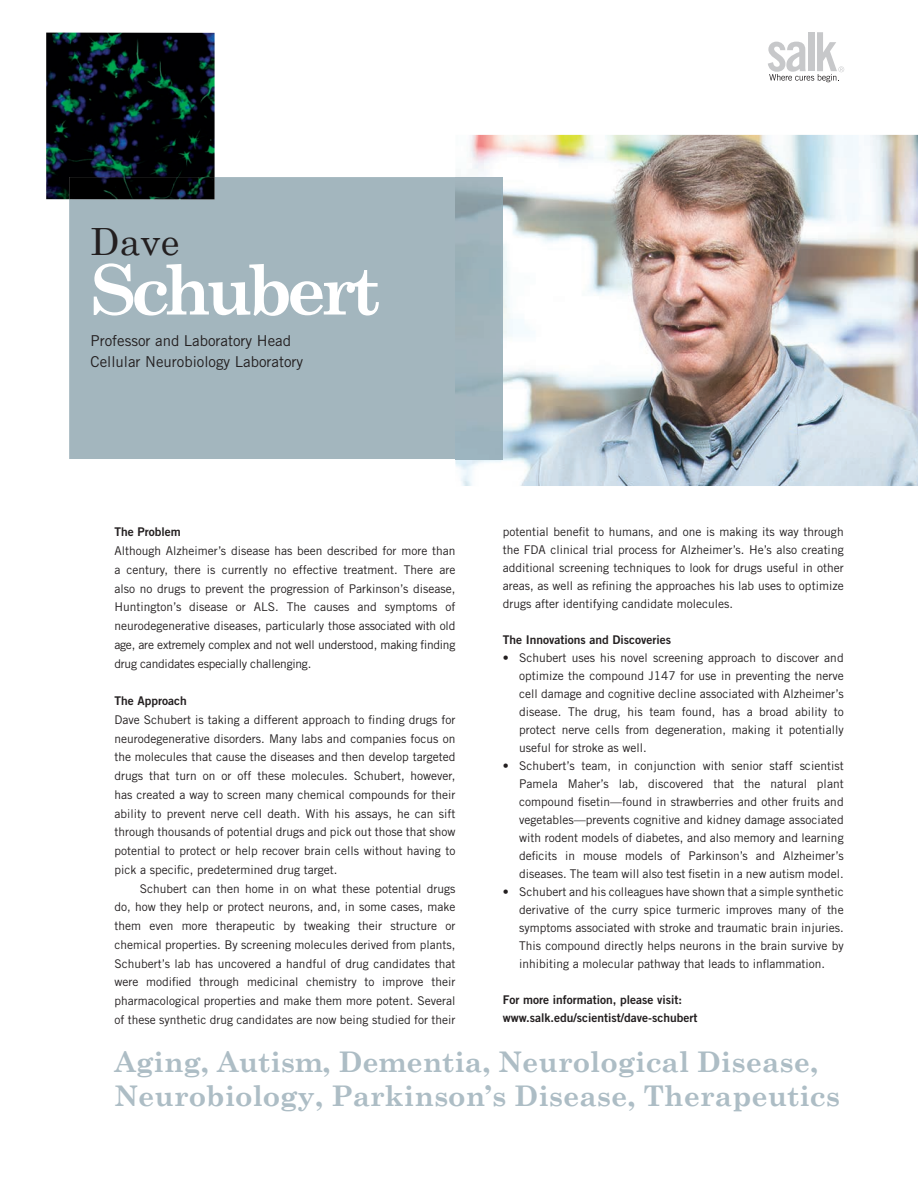
<style>
.page{position:relative;width:918px;height:1189px;background:#fff}
.page>*{position:absolute;margin:0;border:0;box-sizing:border-box;transform-origin:0 0}
.t1{font:700 69px "Century Schoolbook";letter-spacing:-.08em;color:#fff}
.t2{font:37.5px "Century Schoolbook";color:#231f20}
.t3{font:700 28.5px/34.2px "Century Schoolbook";color:#adbdc5}
.t4{font:15px/21px "Trade Gothic";color:#231f20}
.t5{font:12px/18.8px "Trade Gothic";color:#231f20;text-align:justify}
.t6{font:12px/18px "Trade Gothic Bold Two";color:#231f20}
</style>
<div class="page">
<svg style="left:768px;top:32px;width:76px;height:50px"></svg>
<img style="left:455px;top:135px;width:463px;height:351px">
<div style="left:69px;top:177px;width:386px;height:282px;background:#a3b6be"></div>
<img style="left:455px;top:177px;width:48px;height:282px">
<img style="left:46px;top:33px;width:169px;height:166px">
<img style="left:69px;top:177px;width:146px;height:22px">
<h2 class="t2" style="left:91px;top:218px;width:90px">Dave</h2>
<h1 class="t1" style="left:91px;top:248px;width:291px">Schubert</h1>
<p class="t4" style="left:91px;top:330px;width:214px">Professor and Laboratory Head<br>Cellular Neurobiology Laboratory</p>
<p class="t6" style="left:114px;top:523px;width:68px">The Problem</p>
<p class="t5" style="left:114px;top:541px;width:342px">Although Alzheimer’s disease has been described for more than a century, there is currently no effective treatment. There are also no drugs to prevent the progression of Parkinson’s disease, Huntington’s disease or ALS. The causes and symptoms of neurodegenerative diseases, particularly those associated with old age, are extremely complex and not well understood, making finding drug candidates especially challenging.</p>
<p class="t6" style="left:114px;top:691px;width:74px">The Approach</p>
<p class="t5" style="left:114px;top:710px;width:342px">Dave Schubert is taking a different approach to finding drugs for neurodegenerative disorders. Many labs and companies focus on the molecules that cause the diseases and then develop targeted drugs that turn on or off these molecules. Schubert, however, has created a way to screen many chemical compounds for their ability to prevent nerve cell death. With his assays, he can sift through thousands of potential drugs and pick out those that show potential to protect or help recover brain cells without having to pick a specific, predetermined drug target.</p>
<p class="t5" style="left:114px;top:878px;width:342px;text-indent:26px">Schubert can then home in on what these potential drugs do, how they help or protect neurons, and, in some cases, make them even more therapeutic by tweaking their structure or chemical properties. By screening molecules derived from plants, Schubert’s lab has uncovered a handful of drug candidates that were modified through medicinal chemistry to improve their pharmacological properties and make them more potent. Several of these synthetic drug candidates are now being studied for their</p>
<p class="t5" style="left:503px;top:522px;width:342px;line-height:18px">potential benefit to humans, and one is making its way through the FDA clinical trial process for Alzheimer’s. He’s also creating additional screening techniques to look for drugs useful in other areas, as well as refining the approaches his lab uses to optimize drugs after identifying candidate molecules.</p>
<p class="t6" style="left:503px;top:630px;width:170px">The Innovations and Discoveries</p>
<p class="t5" style="left:519px;top:648px;width:326px;line-height:18px;text-indent:-16px">• Schubert uses his novel screening approach to discover and optimize the compound J147 for use in preventing the nerve cell damage and cognitive decline associated with Alzheimer’s disease. The drug, his team found, has a broad ability to protect nerve cells from degeneration, making it potentially useful for stroke as well.</p>
<p class="t5" style="left:519px;top:756px;width:326px;line-height:18px;text-indent:-16px">• Schubert’s team, in conjunction with senior staff scientist Pamela Maher’s lab, discovered that the natural plant compound fisetin—found in strawberries and other fruits and vegetables—prevents cognitive and kidney damage associated with rodent models of diabetes, and also memory and learning deficits in mouse models of Parkinson’s and Alzheimer’s diseases. The team will also test fisetin in a new autism model.</p>
<p class="t5" style="left:519px;top:882px;width:326px;line-height:18px;text-indent:-16px">• Schubert and his colleagues have shown that a simple synthetic derivative of the curry spice turmeric improves many of the symptoms associated with stroke and traumatic brain injuries.<br>This compound directly helps neurons in the brain survive by inhibiting a molecular pathway that leads to inflammation.</p>
<p class="t6" style="left:503px;top:990px;width:196px">For more information, please visit: www.salk.edu/scientist/dave-schubert</p>
<h3 class="t3" style="left:114px;top:1044px;width:727px">Aging, Autism, Dementia, Neurological Disease,<br>Neurobiology, Parkinson’s Disease, Therapeutics</h3>
</div>
